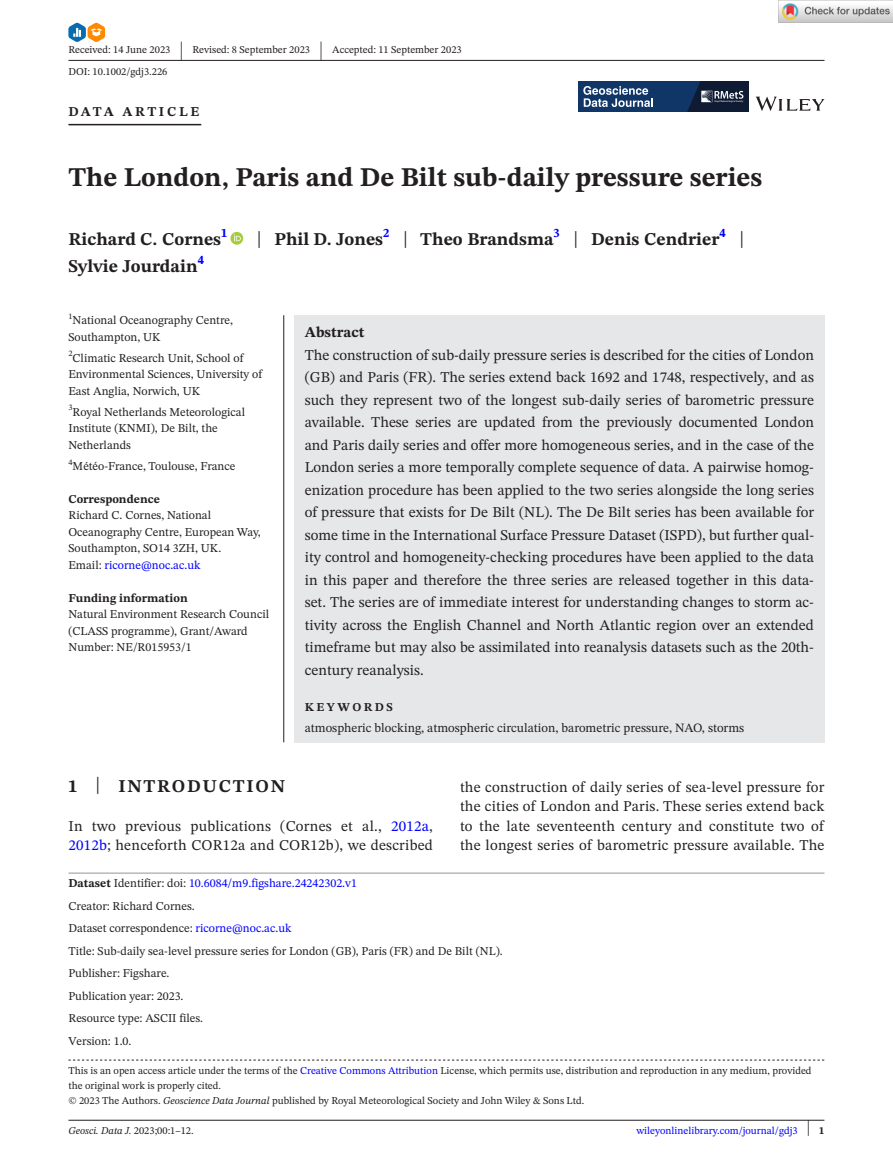
<style>
.page{position:relative;width:893px;height:1174px;background:#fff}
.page>*{position:absolute;margin:0;border:0;box-sizing:border-box;transform-origin:0 0}
.t1{font:700 27px "STIX Two Text";color:#231f20}
.t2{font:25.65px "STIX Two Text";color:#231f20;scale:.49 1}
.t3{font:700 18px "STIX Two Text";color:#231f20}
.t4{font:700 18px "STIX Two Text";letter-spacing:.1em;color:#231f20}
.t5{font:15px/22.5px "STIX Two Text";letter-spacing:.015em;color:#231f20;text-align:justify}
.t6{font:700 15px "STIX Two Text";color:#231f20}
.t7{font:700 13.5px "STIX Two Text";letter-spacing:.2em;color:#231f20}
.t8{font:12.75px "STIX Two Text";color:#231f20}
.t9{font:12px/16.5px "STIX Two Text";color:#231f20}
.t10{font:700 12px "STIX Two Text";color:#231f20}
.t11{font:700 12px "STIX Two Text";letter-spacing:.2em;color:#231f20}
.t12{font:10.5px/15px "STIX Two Text";color:#231f20}
.t13{font:10.5px "STIX Two Text";color:#00f}
.t14{font:italic 10.5px "STIX Two Text";color:#231f20}
.s1{font-weight:400;font-size:23.4px}
.s2{color:#00f}
.s3{font-weight:400;font-size:23.7px}
.s4{font-weight:700}
.s5{font-style:italic}
.s6{font-style:normal}
.s7{font-size:22.2px;color:#231f20}
.s8{font-weight:700;color:#231f20}
</style>
<div class="page">
<hr style="left:68px;top:1119px;width:756px;height:1px;background:#231f20">
<svg style="left:756px;top:97px;width:68px;height:14px"></svg>
<img style="left:578px;top:81px;width:170px;height:30px">
<svg style="left:583px;top:86px;width:70px;height:21px"></svg>
<hr style="left:68px;top:60px;width:756px;height:1px;background:#231f20">
<hr style="left:68px;top:124px;width:133px;height:1px;background:#231f20">
<svg style="left:230px;top:232px;width:13px;height:13px"></svg>
<svg style="left:234px;top:234px;width:7px;height:7px"></svg>
<svg style="left:68px;top:1059px;width:756px;height:1px"></svg>
<hr style="left:68px;top:872px;width:756px;height:1px;background:#939598">
<div style="left:294px;top:315px;width:530px;height:427px;background:#e6e7e9"></div>
<hr style="left:283px;top:315px;width:1px;height:427px;background:#231f20">
<svg style="left:68px;top:23px;width:37px;height:19px"></svg>
<img style="left:779px;top:0;width:114px;height:23px">
<p class="t12" style="left:68px;top:42px;width:103px">Received: 14 June 2023</p>
<h2 class="t2" style="left:180px;top:32px;width:8px">|</h2>
<p class="t12" style="left:193px;top:42px;width:119px">Revised: 8 September 2023</p>
<h2 class="t2" style="left:319px;top:32px;width:8px">|</h2>
<p class="t12" style="left:332px;top:42px;width:131px">Accepted: 11 September 2023</p>
<p class="t12" style="left:68px;top:64px;width:100px">DOI: 10.1002/gdj3.226</p>
<p class="t7" style="left:68px;top:101px;width:132px">DATA ARTICLE</p>
<h1 class="t1" style="left:68px;top:158px;width:695px">The London, Paris and De Bilt sub-daily pressure series</h1>
<p class="t3" style="left:68px;top:226px;width:161px">Richard C. Cornes<sup>1</sup></p>
<p class="t3" style="left:257px;top:226px;width:489px"><span class="s1">|</span> Phil D. Jones<sup>2</sup> <span class="s1">|</span> Theo Brandsma<sup>3</sup> <span class="s1">|</span> Denis Cendrier<sup>4</sup> <span class="s1">|</span></p>
<p class="t3" style="left:68px;top:253px;width:137px">Sylvie Jourdain<sup>4</sup></p>
<p class="t9" style="left:68px;top:312px;width:166px"><sup>1</sup>National Oceanography Centre,<br>Southampton, UK</p>
<p class="t9" style="left:68px;top:349px;width:195px"><sup>2</sup>Climatic Research Unit, School of<br>Environmental Sciences, University of<br>East Anglia, Norwich, UK</p>
<p class="t9" style="left:68px;top:403px;width:178px"><sup>3</sup>Royal Netherlands Meteorological<br>Institute (KNMI), De Bilt, the<br>Netherlands</p>
<p class="t9" style="left:68px;top:457px;width:168px"><sup>4</sup>Météo-France, Toulouse, France</p>
<p class="t10" style="left:68px;top:490px;width:93px">Correspondence</p>
<p class="t9" style="left:68px;top:507px;width:194px">Richard C. Cornes, National<br>Oceanography Centre, European Way,<br>Southampton, SO14 3ZH, UK.<br>Email: <span class="s2">ricorne@noc.ac.uk</span></p>
<p class="t10" style="left:68px;top:589px;width:121px">Funding information</p>
<p class="t9" style="left:68px;top:606px;width:202px">Natural Environment Research Council (CLASS programme), Grant/Award<br>Number: NE/R015953/1</p>
<p class="t6" style="left:305px;top:321px;width:61px">Abstract</p>
<p class="t5" style="left:305px;top:343px;width:511px">The construction of sub-daily pressure series is described for the cities of London (GB) and Paris (FR). The series extend back 1692 and 1748, respectively, and as such they represent two of the longest sub-daily series of barometric pressure available. These series are updated from the previously documented London and Paris daily series and offer more homogeneous series, and in the case of the London series a more temporally complete sequence of data. A pairwise homog&shy;enization procedure has been applied to the two series alongside the long series of pressure that exists for De Bilt (NL). The De Bilt series has been available for some time in the International Surface Pressure Dataset (ISPD), but further qual&shy;ity control and homogeneity-checking procedures have been applied to the data in this paper and therefore the three series are released together in this data&shy;set. The series are of immediate interest for understanding changes to storm ac&shy;tivity across the English Channel and North Atlantic region over an extended timeframe but may also be assimilated into reanalysis datasets such as the 20th&shy;century reanalysis.</p>
<p class="t11" style="left:305px;top:698px;width:90px">KEYWORDS</p>
<p class="t8" style="left:305px;top:718px;width:441px">atmospheric blocking, atmospheric circulation, barometric pressure, NAO, storms</p>
<p class="t4" style="left:68px;top:773px;width:218px">1 <span class="s3">|</span> INTRODUCTION</p>
<p class="t5" style="left:68px;top:816px;width:366px;line-height:19.5px">In two previous publications (Cornes et al., <span class="s2">2012a</span>,<br><span class="s2">2012b</span>; henceforth COR12a and COR12b), we described</p>
<p class="t5" style="left:460px;top:777px;width:366px;line-height:19.5px">the construction of daily series of sea-level pressure for the cities of London and Paris. These series extend back to the late seventeenth century and constitute two of the longest series of barometric pressure available. The</p>
<p class="t9" style="left:68px;top:871px;width:436px;line-height:22.5px"><span class="s4">Dataset</span> Identifier: doi: <span class="s2">10.6084/m9.figshare.24242302.v1<br></span>Creator: Richard Cornes.<br>Dataset correspondence: <span class="s2">ricorne@noc.ac.uk<br></span>Title: Sub-daily sea-level pressure series for London (GB), Paris (FR) and De Bilt (NL).<br>Publisher: Figshare.<br>Publication year: 2023.<br>Resource type: ASCII files.<br>Version: 1.0.</p>
<p class="t12" style="left:68px;top:1063px;width:745px">This is an open access article under the terms of the <span class="s2">Creative Commons Attribution</span> License, which permits use, distribution and reproduction in any medium, provided the original work is properly cited.<br>© 2023 The Authors. <span class="s5">Geoscience Data Journal</span> published by Royal Meteorological Society and John Wiley &amp; Sons Ltd.</p>
<p class="t14" style="left:68px;top:1123px;width:127px">Geosci. Data J. <span class="s6">2023;00:1–12.</span></p>
<p class="t13" style="left:636px;top:1123px;width:189px">wileyonlinelibrary.com/journal/gdj3 <span class="s7">|</span> <span class="s8">1</span></p>
</div>
